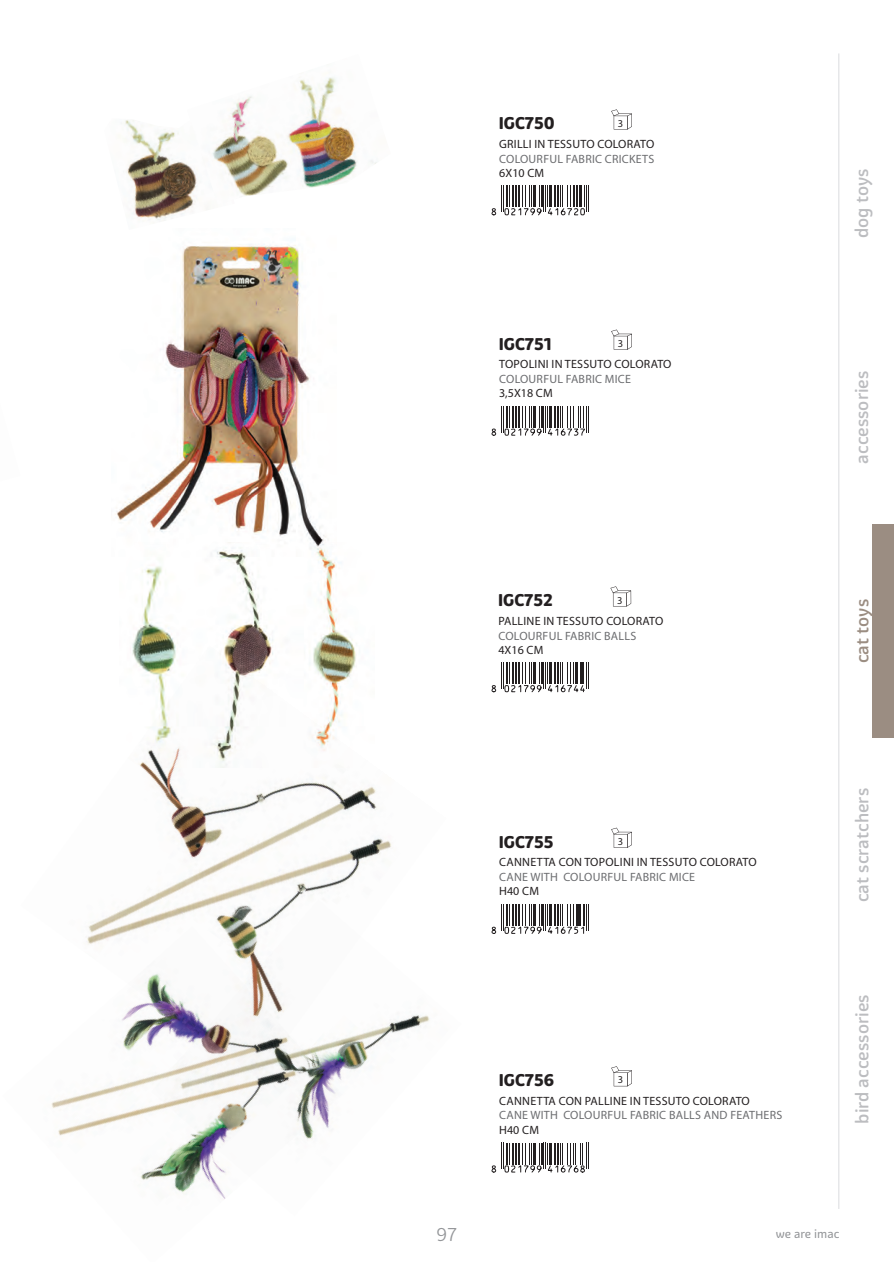
<style>
.page{position:relative;width:894px;height:1262px;background:#fff}
.page>*{position:absolute;margin:0;border:0;box-sizing:border-box;transform-origin:0 0}
.t1{font:500 18px "Graviola Soft";color:#bcbdc0}
.t2{font:500 18px "Graviola Soft";color:#9b8d82}
.t3{font:18px "Graviola Soft";color:#939598}
.t4{font:800 16.5px "Graviola Soft";color:#231f20}
.t5{font:12px "Myriad Pro";letter-spacing:.02em;color:#231f20}
.t6{font:12px "Myriad Pro";letter-spacing:.02em;color:#6c6d70}
.t7{font:12px "Graviola Soft";color:#939598}
.t8{font:10.5px "Myriad Pro";color:#231f20}
</style>
<div class="page">
<hr style="left:837px;top:53px;width:2px;height:1155px;background:#e6e7e9">
<div style="left:872px;top:524px;width:21px;height:214px;background:#9b8d82"></div>
<img style="left:116px;top:244px;width:210px;height:298px">
<img style="left:51px;top:1077px;width:100px;height:103px">
<img style="left:151px;top:1077px;width:191px;height:122px">
<img style="left:86px;top:767px;width:344px;height:310px">
<img style="left:132px;top:542px;width:224px;height:225px">
<img style="left:125px;top:120px;width:68px;height:101px">
<img style="left:187px;top:77px;width:190px;height:128px">
<svg style="left:611px;top:109px;width:21px;height:20px"></svg>
<svg style="left:491px;top:185px;width:98px;height:30px"></svg>
<svg style="left:610px;top:586px;width:21px;height:20px"></svg>
<svg style="left:491px;top:662px;width:98px;height:30px"></svg>
<svg style="left:611px;top:827px;width:21px;height:20px"></svg>
<svg style="left:491px;top:904px;width:98px;height:29px"></svg>
<svg style="left:611px;top:1066px;width:21px;height:20px"></svg>
<svg style="left:491px;top:1142px;width:98px;height:30px"></svg>
<svg style="left:611px;top:329px;width:21px;height:20px"></svg>
<svg style="left:491px;top:406px;width:98px;height:29px"></svg>
<h2 class="t4" style="left:499px;top:113px;width:58px">IGC750</h2>
<p class="t8" style="left:618px;top:117px;width:7px">3</p>
<p class="t5" style="left:499px;top:137px;width:157px">GRILLI IN TESSUTO COLORATO</p>
<p class="t6" style="left:499px;top:151px;width:156px">COLOURFUL FABRIC CRICKETS</p>
<p class="t5" style="left:499px;top:165px;width:47px">6X10 CM</p>
<h2 class="t4" style="left:499px;top:333px;width:55px">IGC751</h2>
<p class="t8" style="left:618px;top:337px;width:7px">3</p>
<p class="t5" style="left:499px;top:357px;width:174px">TOPOLINI IN TESSUTO COLORATO</p>
<p class="t6" style="left:499px;top:371px;width:133px">COLOURFUL FABRIC MICE</p>
<p class="t5" style="left:499px;top:386px;width:55px">3,5X18 CM</p>
<h1 class="t1" style="left:850px;top:238px;width:71px;rotate:-90deg">dog toys</h1>
<h1 class="t1" style="left:850px;top:463px;width:94px;rotate:-90deg">accessories</h1>
<h2 class="t4" style="left:498px;top:590px;width:56px">IGC752</h2>
<p class="t8" style="left:617px;top:593px;width:7px">3</p>
<p class="t5" style="left:498px;top:613px;width:166px">PALLINE IN TESSUTO COLORATO</p>
<p class="t6" style="left:498px;top:628px;width:139px">COLOURFUL FABRIC BALLS</p>
<p class="t5" style="left:498px;top:642px;width:47px">4X16 CM</p>
<h1 class="t2" style="left:851px;top:663px;width:66px;rotate:-90deg">cat toys</h1>
<h2 class="t4" style="left:499px;top:831px;width:56px">IGC755</h2>
<p class="t8" style="left:618px;top:834px;width:7px">3</p>
<p class="t5" style="left:499px;top:855px;width:259px">CANNETTA CON TOPOLINI IN TESSUTO COLORATO</p>
<p class="t6" style="left:499px;top:869px;width:197px">CANE WITH COLOURFUL FABRIC MICE</p>
<p class="t5" style="left:499px;top:883px;width:41px">H40 CM</p>
<h1 class="t1" style="left:851px;top:902px;width:116px;rotate:-90deg">cat scratchers</h1>
<h2 class="t4" style="left:499px;top:1069px;width:57px">IGC756</h2>
<p class="t8" style="left:618px;top:1073px;width:7px">3</p>
<p class="t5" style="left:499px;top:1093px;width:252px">CANNETTA CON PALLINE IN TESSUTO COLORATO</p>
<p class="t6" style="left:499px;top:1107px;width:284px">CANE WITH COLOURFUL FABRIC BALLS AND FEATHERS</p>
<p class="t5" style="left:499px;top:1122px;width:41px">H40 CM</p>
<h1 class="t1" style="left:851px;top:1123px;width:131px;rotate:-90deg">bird accessories</h1>
<h1 class="t3" style="left:436px;top:1223px;width:22px">97</h1>
<p class="t7" style="left:775px;top:1226px;width:65px">we are imac</p>
</div>
